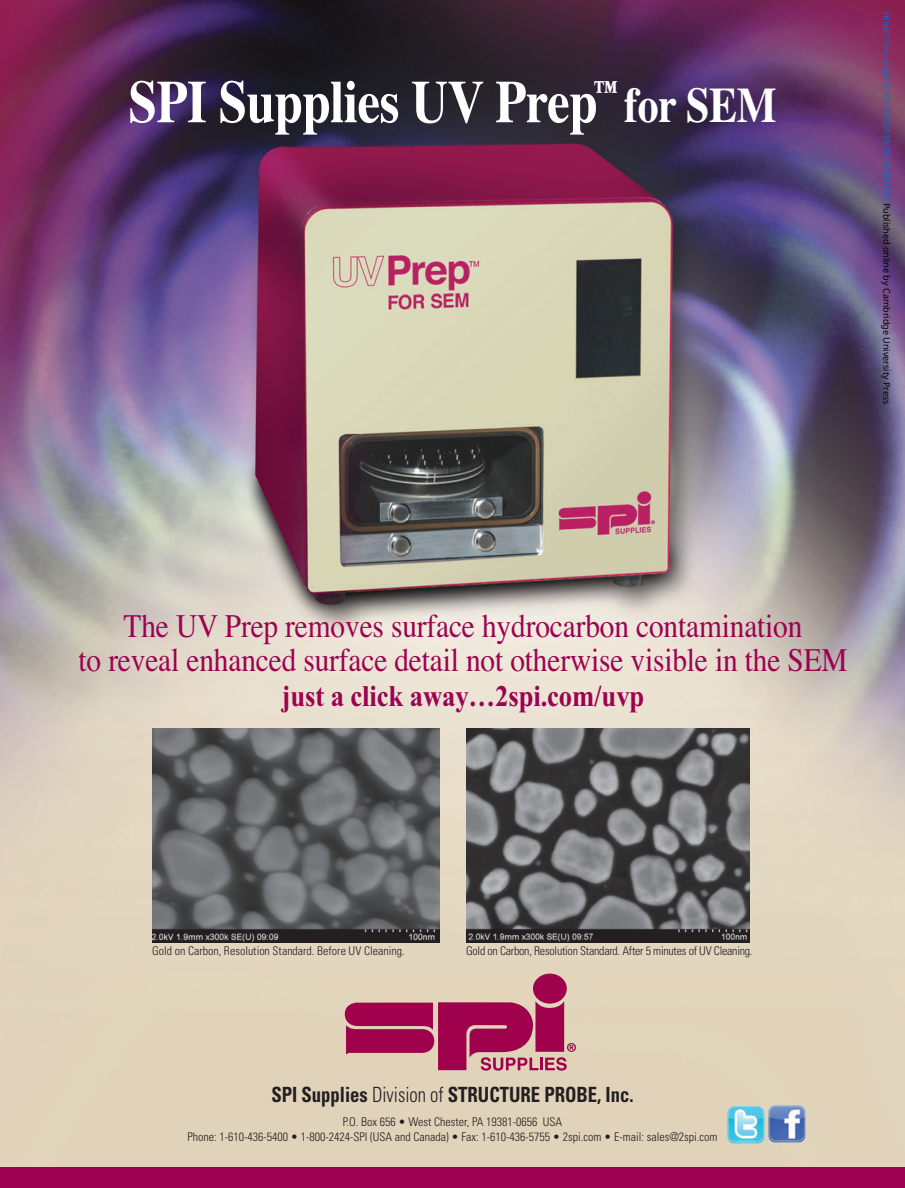
<style>
.page{position:relative;width:905px;height:1188px;background:#fff}
.page>*{position:absolute;margin:0;border:0;box-sizing:border-box;transform-origin:0 0}
.t1{font:700 60px "Times";letter-spacing:-.01em;color:#fff;scale:.85 1}
.t2{font:33px/34.5px "Times";letter-spacing:-.005em;color:#9d0151;text-align:center;scale:.89 1}
.t3{font:700 30px "Times New Roman";letter-spacing:-.005em;color:#9d0151;scale:.89 1}
.t4{font:700 condensed 21px "Univers";color:#231f20;scale:.89 1}
.t5{font:300 condensed 12px/15px "Univers";color:#231f20;text-align:center}
.t6{font:300 condensed 12px "Univers";letter-spacing:-.02em;color:#231f20}
.t7{font:9px "Noto Sans";color:#0172cf}
.s1{font-size:49.5px}
.s2{color:#000}
.s3{font-weight:300}
</style>
<div class="page">
<img style="left:0;top:0;width:904px;height:1168px">
<div style="left:533px;top:974px;width:33px;height:30px;background:#a0014c;border-radius:50%"></div>
<svg style="left:344px;top:1001px;width:232px;height:70px;background:#b64971"></svg>
<div style="left:0;top:1168px;width:904px;height:20px;background:#9d0151"></div>
<img style="left:727px;top:1106px;width:30px;height:7px">
<img style="left:768px;top:1105px;width:30px;height:7px">
<img style="left:152px;top:729px;width:287px;height:214px">
<img style="left:466px;top:729px;width:283px;height:213px">
<p class="t1" style="left:128px;top:45px;width:763px">SPI Supplies UV Prep<sup>™</sup> <span class="s1">for SEM</span></p>
<p class="t7" style="left:893px;top:12px;width:394px;rotate:90deg">https://doi.org/10.1017/S1551929516000377 <span class="s2">Published online by Cambridge University Press</span></p>
<p class="t2" style="left:79px;top:606px;width:865px">The UV Prep removes surface hydrocarbon contamination<br>to reveal enhanced surface detail not otherwise visible in the SEM</p>
<p class="t3" style="left:282px;top:675px;width:409px">just a click away…2spi.com/uvp</p>
<p class="t5" style="left:152px;top:943px;width:254px">Gold on Carbon, Resolution Standard. Before UV Cleaning.</p>
<p class="t6" style="left:466px;top:944px;width:288px">Gold on Carbon, Resolution Standard. After 5 minutes of UV Cleaning.</p>
<p class="t4" style="left:271px;top:1082px;width:408px">SPI Supplies <span class="s3">Division of</span> STRUCTURE PROBE, Inc.</p>
<p class="t5" style="left:188px;top:1114px;width:531px">P.O. Box 656 • West Chester, PA 19381-0656 USA<br>Phone: 1-610-436-5400 • 1-800-2424-SPI (USA and Canada) • Fax: 1-610-436-5755 • 2spi.com • E-mail: sales@2spi.com</p>
</div>
